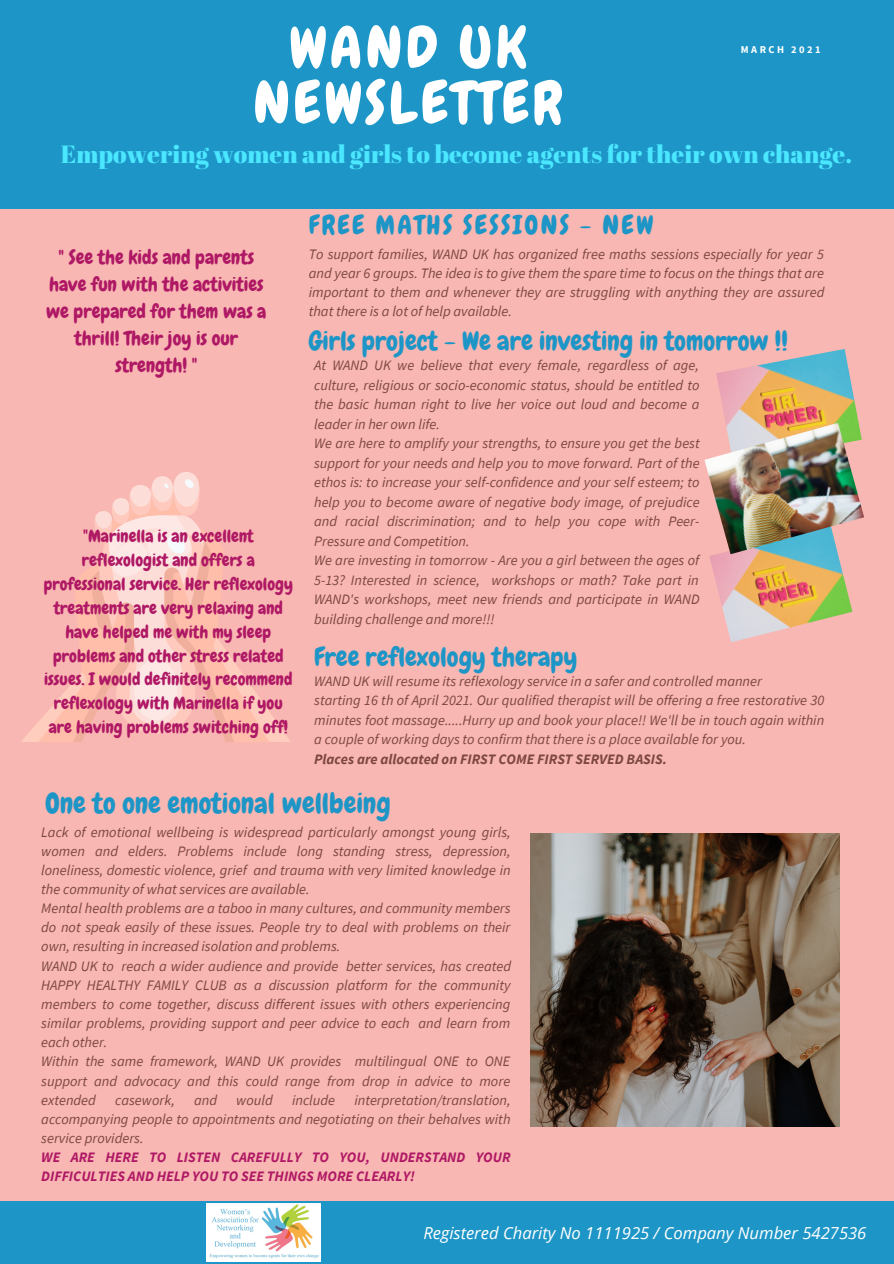
<style>
.page{position:relative;width:894px;height:1264px;background:#fff}
.page>*{position:absolute;margin:0;border:0;box-sizing:border-box;transform-origin:0 0}
.t1{font:58.05px/55.2px "Chewy";letter-spacing:.06em;color:#fff;text-align:center}
.t2{font:28.2px "Chewy";color:#1d96c7}
.t3{font:26.4px "Chewy";color:#1d96c7}
.t4{font:26.25px "Chewy";color:#1d96c7}
.t5{font:26.25px "Chewy";letter-spacing:.09em;color:#1d96c7}
.t6{font:24.9px "Abril Fatface";color:#4ae7ff}
.t7{font:19.5px/27px "Chewy";color:#af1865;text-align:center}
.t8{font:17.4px/23.9px "Chewy";color:#af1865;text-align:center}
.t9{font:italic 16.65px "Open Sans";color:#fff}
.t10{font:italic 14.4px/19.2px "Source Sans Pro";color:#7c473e;text-align:justify}
.t11{font:italic 700 14.4px/19.2px "Source Sans Pro";color:#af1865}
.t12{font:italic 700 14.4px "Source Sans Pro";color:#7c473e}
.t13{font:700 10.35px "Source Sans Pro";letter-spacing:.24em;color:#fff}
</style>
<div class="page">
<div style="left:0;top:0;width:893px;height:1263px;background:#f8b7b2"></div>
<div style="left:0;top:0;width:893px;height:209px;background:#1d96c7"></div>
<img style="left:530px;top:833px;width:308px;height:293px">
<div style="left:0;top:1201px;width:893px;height:62px;background:#1d96c7"></div>
<svg style="left:21px;top:472px;width:270px;height:270px"></svg>
<img style="left:207px;top:1203px;width:113px;height:58px">
<img style="left:716px;top:349px;width:143px;height:74px">
<img style="left:709px;top:554px;width:143px;height:88px">
<img style="left:704px;top:423px;width:159px;height:131px">
<p class="t1" style="left:253px;top:20px;width:310px">WAND UK<br>NEWSLETTER</p>
<p class="t13" style="left:740px;top:42px;width:81px">MARCH 2021</p>
<p class="t6" style="left:61px;top:137px;width:792px">Empowering women and girls to become agents for their own change.</p>
<p class="t7" style="left:46px;top:244px;width:222px">" See the kids and parents have fun with the activities we prepared for them was a thrill! Their joy is our strength! "</p>
<p class="t8" style="left:44px;top:524px;width:251px">"Marinella is an excellent reflexologist and offers a professional service. Her reflexology treatments are very relaxing and have helped me with my sleep problems and other stress related issues. I would definitely recommend reflexology with Marinella if you are having problems switching off!</p>
<p class="t5" style="left:309px;top:208px;width:346px">FREE MATHS SESSIONS - NEW</p>
<p class="t10" style="left:309px;top:244px;width:517px">To support families, WAND UK has organized free maths sessions especially for year 5 and year 6 groups. The idea is to give them the spare time to focus on the things that are important to them and whenever they are struggling with anything they are assured that there is a lot of help available.</p>
<p class="t3" style="left:309px;top:324px;width:480px">Girls project - We are investing in tomorrow !!</p>
<p class="t10" style="left:314px;top:355px;width:387px">At WAND UK we believe that every female, regardless of age, culture, religious or socio-economic status, should be entitled to the basic human right to live her voice out loud and become a leader in her own life.</p>
<p class="t10" style="left:314px;top:433px;width:387px">We are here to amplify your strengths, to ensure you get the best support for your needs and help you to move forward. Part of the ethos is: to increase your self-confidence and your self esteem; to help you to become aware of negative body image, of prejudice and racial discrimination; and to help you cope with Peer-Pressure and Competition.</p>
<p class="t10" style="left:314px;top:550px;width:387px">We are investing in tomorrow - Are you a girl between the ages of 5-13? Interested in science, workshops or math? Take part in WAND's workshops, meet new friends and participate in WAND building challenge and more!!!</p>
<p class="t4" style="left:314px;top:640px;width:265px">Free reflexology therapy</p>
<p class="t10" style="left:314px;top:671px;width:449px">WAND UK will resume its reflexology service in a safer and controlled manner</p>
<p class="t10" style="left:314px;top:690px;width:511px">starting 16 th of April 2021. Our qualified therapist will be offering a free restorative 30 minutes foot massage.....Hurry up and book your place!! We'll be in touch again within a couple of working days to confirm that there is a place available for you.</p>
<p class="t12" style="left:314px;top:749px;width:354px">Places are allocated on FIRST COME FIRST SERVED BASIS.</p>
<p class="t2" style="left:45px;top:785px;width:347px">One to one emotional wellbeing</p>
<p class="t10" style="left:41px;top:821px;width:471px">Lack of emotional wellbeing is widespread particularly amongst young girls, women and elders. Problems include long standing stress, depression, loneliness, domestic violence, grief and trauma with very limited knowledge in the community of what services are available.</p>
<p class="t10" style="left:41px;top:898px;width:471px">Mental health problems are a taboo in many cultures, and community members do not speak easily of these issues. People try to deal with problems on their own, resulting in increased isolation and problems.</p>
<p class="t10" style="left:41px;top:955px;width:471px">WAND UK to reach a wider audience and provide better services, has created HAPPY HEALTHY FAMILY CLUB as a discussion platform for the community members to come together, discuss different issues with others experiencing similar problems, providing support and peer advice to each and learn from each other.</p>
<p class="t10" style="left:41px;top:1051px;width:470px">Within the same framework, WAND UK provides multilingual ONE to ONE support and advocacy and this could range from drop in advice to more extended</p>
<p class="t10" style="left:41px;top:1089px;width:470px;text-indent:313px">interpretation/translation, accompanying people to appointments and negotiating on their behalves with service providers.</p>
<p class="t11" style="left:41px;top:1147px;width:470px">WE ARE HERE TO LISTEN CAREFULLY TO YOU, UNDERSTAND YOUR<br>DIFFICULTIES AND HELP YOU TO SEE THINGS MORE CLEARLY!</p>
<p class="t10" style="left:115px;top:1089px;width:61px">casework,</p>
<p class="t10" style="left:194px;top:1089px;width:25px">and</p>
<p class="t10" style="left:236px;top:1089px;width:38px">would</p>
<p class="t10" style="left:292px;top:1089px;width:45px">include</p>
<p class="t9" style="left:423px;top:1221px;width:444px">Registered Charity No 1111925 / Company Number 5427536</p>
</div>
